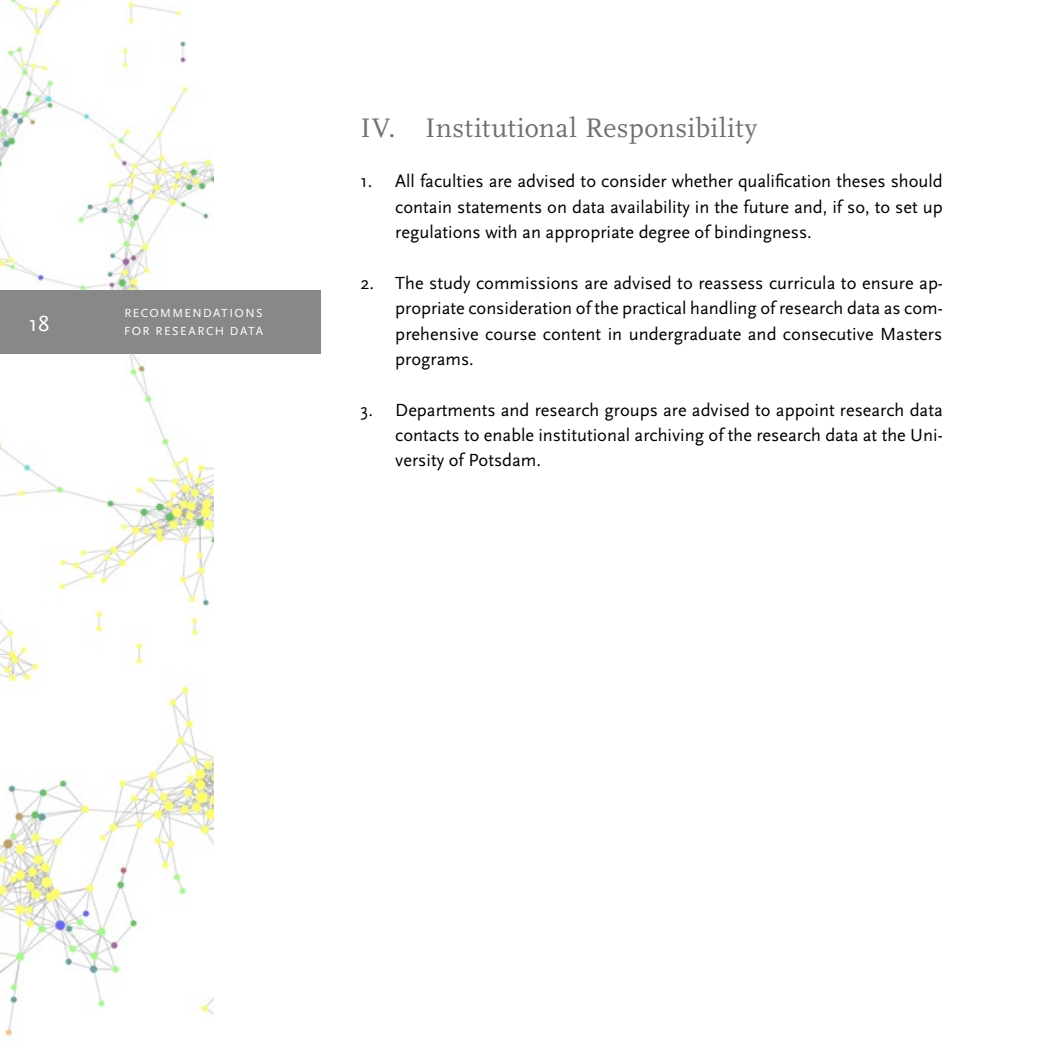
<style>
.page{position:relative;width:1042px;height:1042px;background:#fff}
.page>*{position:absolute;margin:0;border:0;box-sizing:border-box;transform-origin:0 0}
.t1{font:28px "Scala";letter-spacing:.015em;color:#6f7070}
.t2{font:22.75px "Scala Sans";color:#fff}
.t3{font:18.38px/25.4px "Scala Sans Pro";color:#000;text-align:justify}
.t4{font:12.25px "Scala Sans Pro";letter-spacing:.115em;color:#fff}
</style>
<div class="page">
<img style="left:0;top:0;width:213px;height:1037px">
<div style="left:0;top:290px;width:321px;height:63px;background:#878988"></div>
<p class="t4" style="left:124px;top:306px;width:140px">RECOMMENDATIONS</p>
<p class="t2" style="left:29px;top:312px;width:22px">18</p>
<p class="t4" style="left:124px;top:324px;width:140px">FOR RESEARCH DATA</p>
<p class="t1" style="left:360px;top:112px;width:398px">IV. Institutional Responsibility</p>
<p class="t3" style="left:395px;top:169px;width:549px;text-indent:-35px">1. All faculties are advised to consider whether qualification theses should contain statements on data availability in the future and, if so, to set up regulations with an appropriate degree of bindingness.</p>
<p class="t3" style="left:395px;top:270px;width:549px;text-indent:-35px">2. The study commissions are advised to reassess curricula to ensure ap&shy;propriate consideration of the practical handling of research data as com&shy;prehensive course content in undergraduate and consecutive Masters programs.</p>
<p class="t3" style="left:395px;top:397px;width:549px;text-indent:-35px">3. Departments and research groups are advised to appoint research data contacts to enable institutional archiving of the research data at the Uni&shy;versity of Potsdam.</p>
</div>
